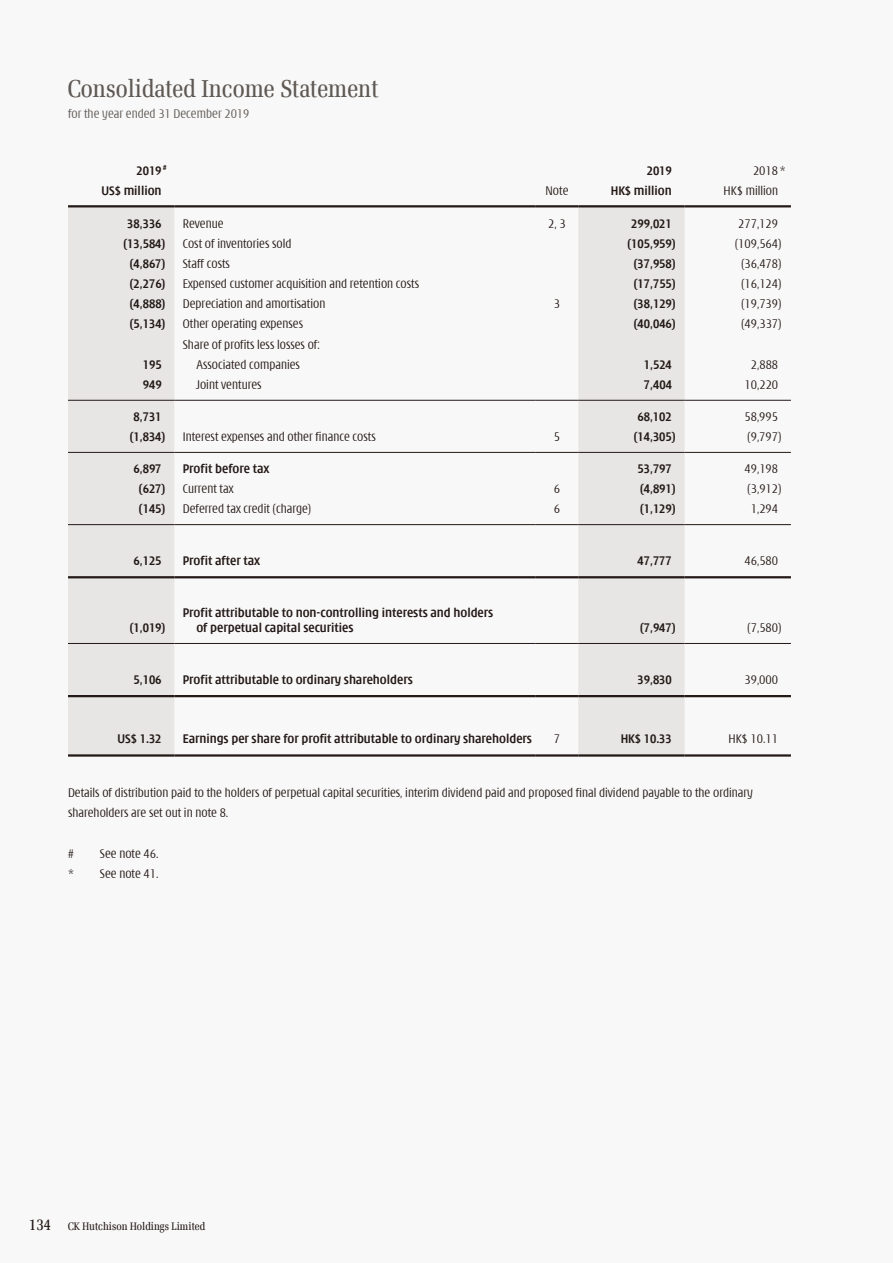
<style>
.page{position:relative;width:893px;height:1263px;background:#f9f8f8}
.page>*{position:absolute;margin:0;border:0;box-sizing:border-box;transform-origin:0 0}
.t1{font:27px "Verona";color:#5d5853}
.t2{font:300 condensed 13.5px/20.2px "Modena";color:#231916}
.t3{font:700 condensed 13.5px/15px "Modena";color:#231916}
.t4{font:300 condensed 13.5px "Modena";color:#5d5853}
.t5{font:12px "Verona";color:#231916}
.s1{font-size:16.5px}
</style>
<div class="page">
<svg style="left:68px;top:207px;width:617px;height:547px"></svg>
<hr style="left:68px;top:205px;width:106px;height:2px;background:#231916">
<hr style="left:174px;top:205px;width:362px;height:2px;background:#231916">
<hr style="left:536px;top:205px;width:42px;height:2px;background:#231916">
<hr style="left:578px;top:205px;width:107px;height:2px;background:#231916">
<hr style="left:685px;top:205px;width:106px;height:2px;background:#231916">
<hr style="left:68px;top:400px;width:106px;height:1px;background:#231916">
<hr style="left:174px;top:400px;width:362px;height:1px;background:#231916">
<hr style="left:536px;top:400px;width:42px;height:1px;background:#231916">
<hr style="left:578px;top:400px;width:107px;height:1px;background:#231916">
<hr style="left:685px;top:400px;width:106px;height:1px;background:#231916">
<hr style="left:68px;top:452px;width:106px;height:1px;background:#231916">
<hr style="left:174px;top:452px;width:362px;height:1px;background:#231916">
<hr style="left:536px;top:452px;width:42px;height:1px;background:#231916">
<hr style="left:578px;top:452px;width:107px;height:1px;background:#231916">
<hr style="left:685px;top:452px;width:106px;height:1px;background:#231916">
<hr style="left:68px;top:524px;width:106px;height:1px;background:#231916">
<hr style="left:174px;top:524px;width:362px;height:1px;background:#231916">
<hr style="left:536px;top:524px;width:42px;height:1px;background:#231916">
<hr style="left:578px;top:524px;width:107px;height:1px;background:#231916">
<hr style="left:685px;top:524px;width:106px;height:1px;background:#231916">
<hr style="left:68px;top:576px;width:106px;height:2px;background:#231916">
<hr style="left:174px;top:576px;width:362px;height:2px;background:#231916">
<hr style="left:536px;top:576px;width:42px;height:2px;background:#231916">
<hr style="left:578px;top:576px;width:107px;height:2px;background:#231916">
<hr style="left:685px;top:576px;width:106px;height:2px;background:#231916">
<hr style="left:68px;top:643px;width:106px;height:1px;background:#231916">
<hr style="left:174px;top:643px;width:362px;height:1px;background:#231916">
<hr style="left:536px;top:643px;width:42px;height:1px;background:#231916">
<hr style="left:578px;top:643px;width:107px;height:1px;background:#231916">
<hr style="left:685px;top:643px;width:106px;height:1px;background:#231916">
<hr style="left:68px;top:695px;width:106px;height:2px;background:#231916">
<hr style="left:174px;top:695px;width:362px;height:2px;background:#231916">
<hr style="left:536px;top:695px;width:42px;height:2px;background:#231916">
<hr style="left:578px;top:695px;width:107px;height:2px;background:#231916">
<hr style="left:685px;top:695px;width:106px;height:2px;background:#231916">
<hr style="left:68px;top:754px;width:106px;height:3px;background:#231916">
<hr style="left:174px;top:754px;width:362px;height:3px;background:#231916">
<hr style="left:536px;top:754px;width:42px;height:3px;background:#231916">
<hr style="left:578px;top:754px;width:107px;height:3px;background:#231916">
<hr style="left:685px;top:754px;width:106px;height:3px;background:#231916">
<h1 class="t1" style="left:68px;top:77px;width:312px">Consolidated Income Statement</h1>
<p class="t4" style="left:68px;top:107px;width:183px">for the year ended 31 December 2019</p>
<p class="t3" style="left:136px;top:164px;width:32px">2019 <sup>#</sup></p>
<p class="t3" style="left:647px;top:164px;width:27px">2019</p>
<p class="t2" style="left:753px;top:161px;width:34px">2018 *</p>
<p class="t3" style="left:101px;top:184px;width:62px">US$ million</p>
<p class="t2" style="left:546px;top:181px;width:24px">Note</p>
<p class="t3" style="left:611px;top:184px;width:62px">HK$ million</p>
<p class="t2" style="left:724px;top:181px;width:56px">HK$ million</p>
<p class="t3" style="left:127px;top:217px;width:36px">38,336</p>
<p class="t2" style="left:183px;top:214px;width:42px">Revenue</p>
<p class="t2" style="left:548px;top:214px;width:19px">2,3</p>
<p class="t3" style="left:631px;top:217px;width:42px">299,021</p>
<p class="t2" style="left:738px;top:214px;width:42px">277,129</p>
<p class="t3" style="left:124px;top:237px;width:43px">(13,584)</p>
<p class="t2" style="left:183px;top:234px;width:110px">Cost of inventories sold</p>
<p class="t3" style="left:628px;top:237px;width:49px">(105,959)</p>
<p class="t2" style="left:735px;top:234px;width:48px">(109,564)</p>
<p class="t3" style="left:130px;top:257px;width:36px">(4,867)</p>
<p class="t2" style="left:183px;top:254px;width:49px">Staff costs</p>
<p class="t3" style="left:634px;top:257px;width:43px">(37,958)</p>
<p class="t2" style="left:741px;top:254px;width:42px">(36,478)</p>
<p class="t3" style="left:130px;top:277px;width:36px">(2,276)</p>
<p class="t2" style="left:183px;top:274px;width:238px">Expensed customer acquisition and retention costs</p>
<p class="t3" style="left:634px;top:277px;width:43px">(17,755)</p>
<p class="t2" style="left:741px;top:274px;width:42px">(16,124)</p>
<p class="t3" style="left:130px;top:297px;width:36px">(4,888)</p>
<p class="t2" style="left:183px;top:294px;width:144px">Depreciation and amortisation</p>
<p class="t2" style="left:554px;top:294px;width:8px">3</p>
<p class="t3" style="left:634px;top:297px;width:43px">(38,129)</p>
<p class="t2" style="left:741px;top:294px;width:42px">(19,739)</p>
<p class="t3" style="left:130px;top:317px;width:36px">(5,134)</p>
<p class="t2" style="left:183px;top:314px;width:122px">Other operating expenses</p>
<p class="t3" style="left:634px;top:317px;width:43px">(40,046)</p>
<p class="t2" style="left:741px;top:314px;width:42px">(49,337)</p>
<p class="t2" style="left:183px;top:335px;width:138px">Share of profits less losses of:</p>
<p class="t3" style="left:143px;top:357px;width:20px">195</p>
<p class="t2" style="left:196px;top:355px;width:105px">Associated companies</p>
<p class="t3" style="left:644px;top:357px;width:30px">1,524</p>
<p class="t2" style="left:751px;top:355px;width:29px">2,888</p>
<p class="t3" style="left:143px;top:377px;width:20px">949</p>
<p class="t2" style="left:196px;top:375px;width:67px">Joint ventures</p>
<p class="t3" style="left:644px;top:377px;width:30px">7,404</p>
<p class="t2" style="left:744px;top:375px;width:35px">10,220</p>
<p class="t3" style="left:134px;top:409px;width:30px">8,731</p>
<p class="t3" style="left:637px;top:409px;width:36px">68,102</p>
<p class="t2" style="left:744px;top:407px;width:35px">58,995</p>
<p class="t3" style="left:130px;top:430px;width:36px">(1,834)</p>
<p class="t2" style="left:183px;top:427px;width:194px">Interest expenses and other finance costs</p>
<p class="t2" style="left:554px;top:427px;width:8px">5</p>
<p class="t3" style="left:634px;top:430px;width:43px">(14,305)</p>
<p class="t2" style="left:747px;top:427px;width:36px">(9,797)</p>
<p class="t3" style="left:134px;top:462px;width:30px">6,897</p>
<p class="t3" style="left:183px;top:462px;width:88px">Profit before tax</p>
<p class="t3" style="left:637px;top:462px;width:36px">53,797</p>
<p class="t2" style="left:744px;top:459px;width:35px">49,198</p>
<p class="t3" style="left:139px;top:482px;width:27px">(627)</p>
<p class="t2" style="left:183px;top:479px;width:52px">Current tax</p>
<p class="t2" style="left:554px;top:479px;width:8px">6</p>
<p class="t3" style="left:640px;top:482px;width:36px">(4,891)</p>
<p class="t2" style="left:747px;top:479px;width:36px">(3,912)</p>
<p class="t3" style="left:139px;top:502px;width:27px">(145)</p>
<p class="t2" style="left:183px;top:499px;width:130px">Deferred tax credit (charge)</p>
<p class="t2" style="left:554px;top:499px;width:8px">6</p>
<p class="t3" style="left:640px;top:502px;width:36px">(1,129)</p>
<p class="t2" style="left:751px;top:499px;width:29px">1,294</p>
<p class="t3" style="left:134px;top:554px;width:30px">6,125</p>
<p class="t3" style="left:183px;top:554px;width:79px">Profit after tax</p>
<p class="t3" style="left:637px;top:554px;width:36px">47,777</p>
<p class="t2" style="left:744px;top:551px;width:35px">46,580</p>
<p class="t3" style="left:130px;top:621px;width:36px">(1,019)</p>
<p class="t3" style="left:196px;top:606px;width:298px;text-indent:-14px">Profit attributable to non-controlling interests and holders of perpetual capital securities</p>
<p class="t3" style="left:640px;top:621px;width:36px">(7,947)</p>
<p class="t2" style="left:747px;top:618px;width:36px">(7,580)</p>
<p class="t3" style="left:134px;top:673px;width:30px">5,106</p>
<p class="t3" style="left:183px;top:673px;width:231px">Profit attributable to ordinary shareholders</p>
<p class="t3" style="left:637px;top:673px;width:36px">39,830</p>
<p class="t2" style="left:744px;top:670px;width:35px">39,000</p>
<p class="t3" style="left:117px;top:732px;width:46px">US$ 1.32</p>
<p class="t3" style="left:183px;top:732px;width:351px">Earnings per share for profit attributable to ordinary shareholders</p>
<p class="t2" style="left:554px;top:729px;width:8px">7</p>
<p class="t3" style="left:621px;top:732px;width:53px">HK$ 10.33</p>
<p class="t2" style="left:728px;top:729px;width:51px">HK$ 10.11</p>
<p class="t2" style="left:68px;top:783px;width:686px">Details of distribution paid to the holders of perpetual capital securities, interim dividend paid and proposed final dividend payable to the ordinary shareholders are set out in note 8.</p>
<p class="t2" style="left:68px;top:844px;width:7px">#</p>
<p class="t2" style="left:68px;top:844px;width:92px;text-align:right">See note 46.<br>* See note 41.</p>
<p class="t5" style="left:29px;top:1220px;width:178px"><span class="s1">134</span> CK Hutchison Holdings Limited</p>
</div>
